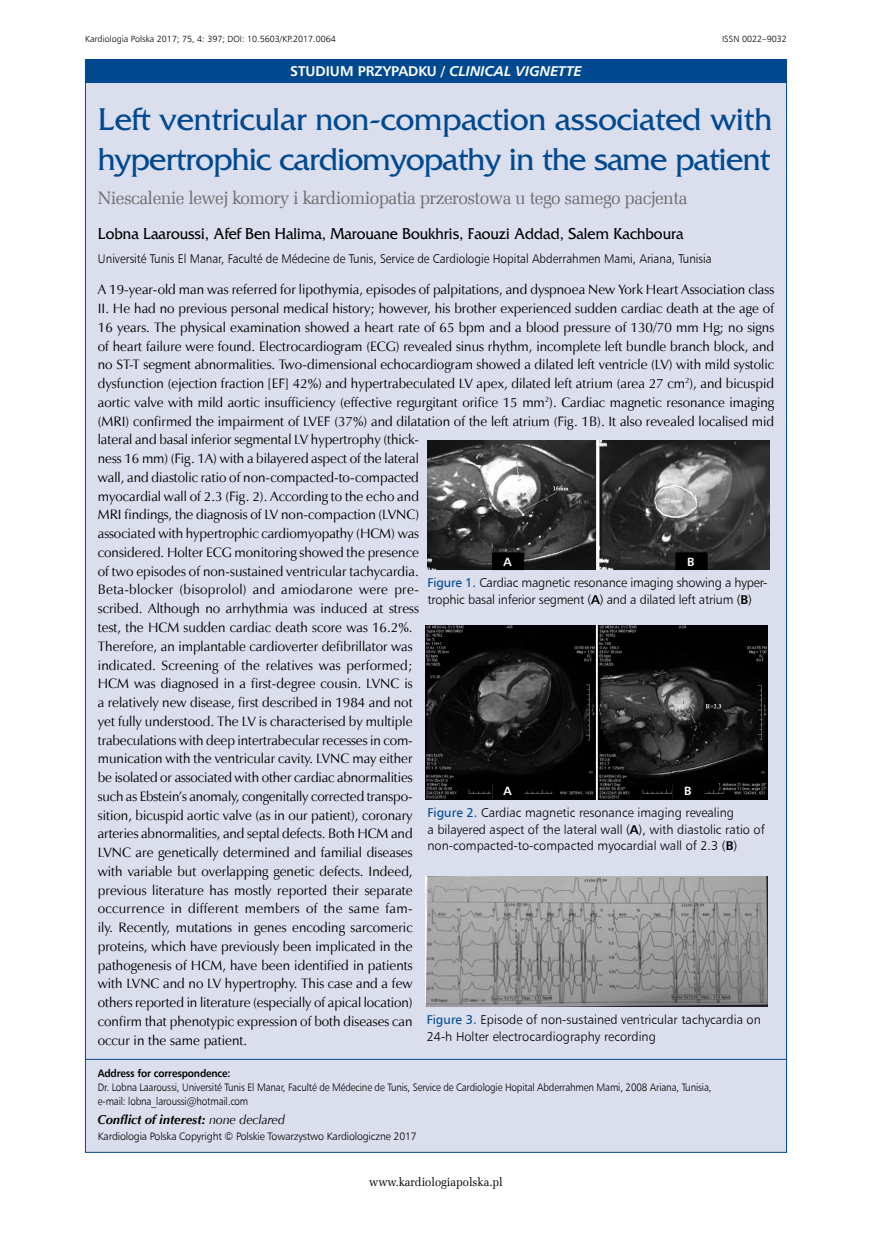
<style>
.page{position:relative;width:872px;height:1234px;background:#fff}
.page>*{position:absolute;margin:0;border:0;box-sizing:border-box;transform-origin:0 0}
._01_Tytul_pierwszy{font:33px/39px "France";letter-spacing:-.01em;color:#004990}
._02_Tytul_drugi{font:18px "Zapf Ellipt EU";letter-spacing:-.03em;color:#6d6e71}
._03_Autor{font:16.5px "France";color:#000;scale:.94 1}
.t1{font:700 14.25px "Humnst 777 EU";color:#fff}
._09_Tekst_ANG{font:13.65px/18.8px "Zapf Humnst EU";color:#000}
._26_Rycina_podpis{font:12.75px/16.5px "Humnst 777 Lt EU";color:#000}
._18_Konflikt{font:italic 700 12.75px "Zapf Humnst EU";color:#000}
._04_Praca{font:12.6px "Humnst 777 Lt EU";color:#000;scale:.93 1}
.t2{font:12px "Zapf Ellipt EU";color:#000;scale:.95 1}
.literki__A_B{font:700 12px "Humnst 777 EU";color:#fff}
._05_Adres_do_korespo{font:10.8px/14.2px "Humnst 777 Lt EU";letter-spacing:-.015em;color:#000;scale:.92 1}
._05_Adres_do_korespo-2{font:10.8px "Humnst 777 Lt EU";letter-spacing:-.015em;color:#000}
._30_Pagina_nad_paski{font:9px "Humnst 777 Lt EU";color:#000}
.s1{font-style:italic}
.s2{font-family:"Humnst 777 EU";color:#004990}
.s3{font-family:"Humnst 777 EU";font-weight:700}
.s4{font-weight:400}
</style>
<div class="page">
<div style="left:85px;top:60px;width:702px;height:1092px;background:#dbdeed;border:1px solid #004990"></div>
<div style="left:85px;top:59px;width:702px;height:24px;background:#004990"></div>
<hr style="left:85px;top:1058px;width:702px;height:1px;background:#004990">
<img style="left:425px;top:876px;width:343px;height:130px">
<img style="left:427px;top:440px;width:343px;height:130px">
<div style="left:493px;top:552px;width:30px;height:17px;background:#000"></div>
<div style="left:492px;top:552px;width:32px;height:18px;border:1px solid #000"></div>
<div style="left:676px;top:552px;width:31px;height:17px;background:#000"></div>
<div style="left:675px;top:552px;width:32px;height:17px;border:1px solid #000"></div>
<img style="left:425px;top:625px;width:343px;height:174px">
<div style="left:492px;top:782px;width:31px;height:17px;background:#000"></div>
<div style="left:492px;top:782px;width:32px;height:17px;border:1px solid #000"></div>
<div style="left:673px;top:782px;width:30px;height:17px;background:#000"></div>
<div style="left:672px;top:782px;width:32px;height:17px;border:1px solid #000"></div>
<p class="_30_Pagina_nad_paski" style="left:85px;top:33px;width:252px">Kardiologia Polska 2017; 75, 4: 397; DOI: 10.5603/KP.2017.0064</p>
<p class="_30_Pagina_nad_paski" style="left:722px;top:33px;width:66px">ISSN 0022–9032</p>
<p class="t1" style="left:290px;top:62px;width:293px">STUDIUM PRZYPADKU / <span class="s1">CLINICAL VIGNETTE</span></p>
<p class="_01_Tytul_pierwszy" style="left:98px;top:100px;width:676px">Left ventricular non-compaction associated with hypertrophic cardiomyopathy in the same patient</p>
<p class="_02_Tytul_drugi" style="left:98px;top:187px;width:591px">Niescalenie lewej komory i kardiomiopatia przerostowa u tego samego pacjenta</p>
<p class="_03_Autor" style="left:98px;top:225px;width:624px">Lobna Laaroussi, Afef Ben Halima, Marouane Boukhris, Faouzi Addad, Salem Kachboura</p>
<p class="_04_Praca" style="left:98px;top:250px;width:661px">Université Tunis El Manar, Faculté de Médecine de Tunis, Service de Cardiologie Hopital Abderrahmen Mami, Ariana, Tunisia</p>
<p class="_09_Tekst_ANG" style="left:98px;top:280px;width:678px">A 19-year-old man was referred for lipothymia, episodes of palpitations, and dyspnoea New York Heart Association class II. He had no previous personal medical history; however, his brother experienced sudden cardiac death at the age of 16 years. The physical examination showed a heart rate of 65 bpm and a blood pressure of 130/70 mm Hg; no signs of heart failure were found. Electrocardiogram (ECG) revealed sinus rhythm, incomplete left bundle branch block, and no ST-T segment abnormalities. Two-dimensional echocardiogram showed a dilated left ventricle (LV) with mild systolic dysfunction (ejection fraction [EF] 42%) and hypertrabeculated LV apex, dilated left atrium (area 27 cm<sup>2</sup>), and bicuspid aortic valve with mild aortic insufficiency (effective regurgitant orifice 15 mm<sup>2</sup>). Cardiac magnetic resonance imaging (MRI) confirmed the impairment of LVEF (37%) and dilatation of the left atrium (Fig. 1B). It also revealed localised mid lateral and basal inferior segmental LV hypertrophy (thick-<br>ness 16 mm) (Fig. 1A) with a bilayered aspect of the lateral<br>wall, and diastolic ratio of non-compacted-to-compacted<br>myocardial wall of 2.3 (Fig. 2). According to the echo and<br>MRI findings, the diagnosis of LV non-compaction (LVNC)<br>associated with hypertrophic cardiomyopathy (HCM) was<br>considered. Holter ECG monitoring showed the presence<br>of two episodes of non-sustained ventricular tachycardia.<br>Beta-blocker (bisoprolol) and amiodarone were pre-<br>scribed. Although no arrhythmia was induced at stress<br>test, the HCM sudden cardiac death score was 16.2%.<br>Therefore, an implantable cardioverter defibrillator was<br>indicated. Screening of the relatives was performed;<br>HCM was diagnosed in a first-degree cousin. LVNC is<br>a relatively new disease, first described in 1984 and not<br>yet fully understood. The LV is characterised by multiple<br>trabeculations with deep intertrabecular recesses in com-<br>munication with the ventricular cavity. LVNC may either<br>be isolated or associated with other cardiac abnormalities<br>such as Ebstein’s anomaly, congenitally corrected transpo-<br>sition, bicuspid aortic valve (as in our patient), coronary<br>arteries abnormalities, and septal defects. Both HCM and<br>LVNC are genetically determined and familial diseases<br>with variable but overlapping genetic defects. Indeed,<br>previous literature has mostly reported their separate<br>occurrence in different members of the same fam-<br>ily. Recently, mutations in genes encoding sarcomeric<br>proteins, which have previously been implicated in the<br>pathogenesis of HCM, have been identified in patients<br>with LVNC and no LV hypertrophy. This case and a few<br>others reported in literature (especially of apical location)<br>confirm that phenotypic expression of both diseases can<br>occur in the same patient.</p>
<p class="literki__A_B" style="left:503px;top:553px;width:10px">A</p>
<p class="literki__A_B" style="left:687px;top:553px;width:9px">B</p>
<p class="_26_Rycina_podpis" style="left:427px;top:574px;width:341px"><span class="s2">Figure 1.</span> Cardiac magnetic resonance imaging showing a hyper&shy;trophic basal inferior segment (<span class="s3">A</span>) and a dilated left atrium (<span class="s3">B</span>)</p>
<p class="literki__A_B" style="left:503px;top:783px;width:10px">A</p>
<p class="literki__A_B" style="left:684px;top:783px;width:9px">B</p>
<p class="_26_Rycina_podpis" style="left:427px;top:804px;width:339px"><span class="s2">Figure 2.</span> Cardiac magnetic resonance imaging revealing<br>a bilayered aspect of the lateral wall (<span class="s3">A</span>), with diastolic ratio of non-compacted-to-compacted myocardial wall of 2.3 (<span class="s3">B</span>)</p>
<p class="_26_Rycina_podpis" style="left:427px;top:1011px;width:335px"><span class="s2">Figure 3.</span> Episode of non-sustained ventricular tachycardia on<br>24-h Holter electrocardiography recording</p>
<p class="_05_Adres_do_korespo" style="left:98px;top:1065px;width:668px"><span class="s3">Address for correspondence:<br></span>Dr. Lobna Laaroussi, Université Tunis El Manar, Faculté de Médecine de Tunis, Service de Cardiologie Hopital Abderrahmen Mami, 2008 Ariana, Tunisia, e-mail: lobna_laroussi@hotmail.com</p>
<p class="_18_Konflikt" style="left:98px;top:1111px;width:189px">Conflict of interest: <span class="s4">none declared</span></p>
<p class="_05_Adres_do_korespo-2" style="left:98px;top:1129px;width:320px">Kardiologia Polska Copyright © Polskie Towarzystwo Kardiologiczne 2017</p>
<p class="t2" style="left:369px;top:1174px;width:142px">www.kardiologiapolska.pl</p>
</div>
